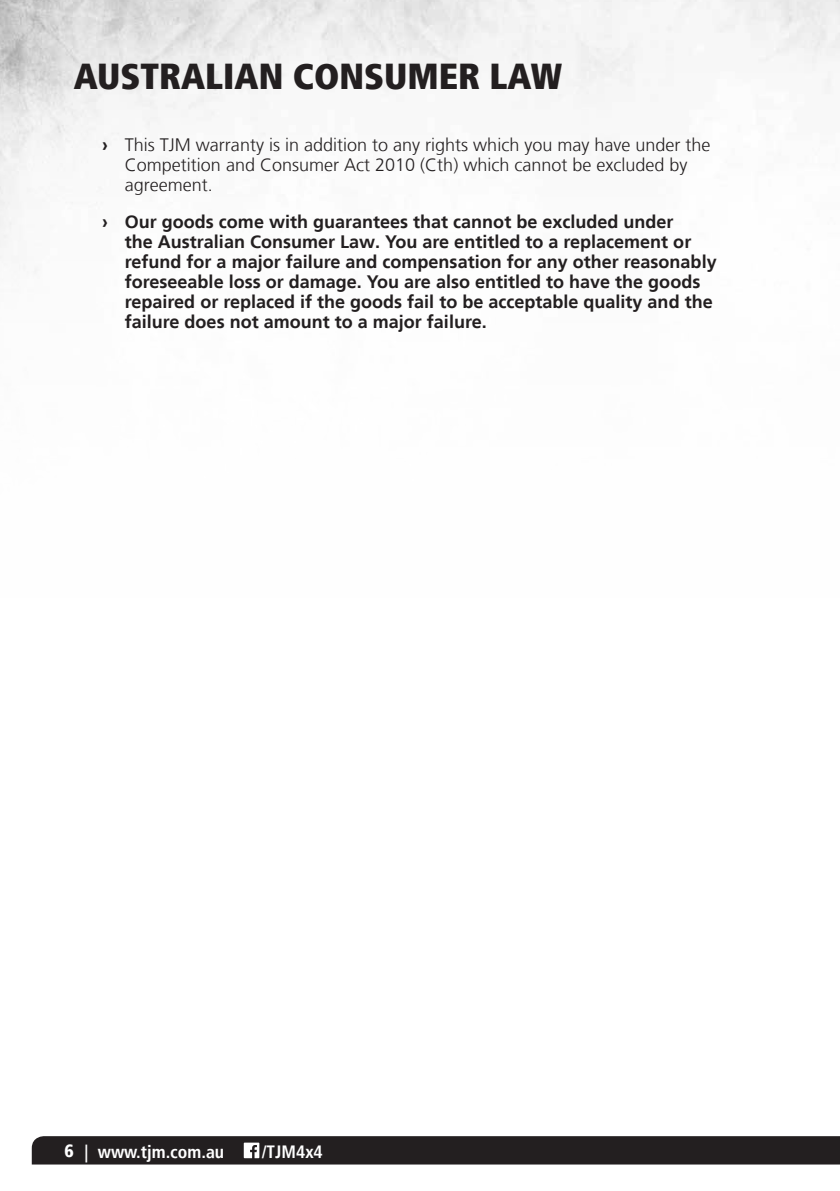
<style>
.page{position:relative;width:840px;height:1191px;background:#fff}
.page>*{position:absolute;margin:0;border:0;box-sizing:border-box;transform-origin:0 0}
.t1{font:900 condensed 36px "Frutiger LT";color:#231f20}
.t2{font:700 18px/20px "Frutiger LT";color:#231f20}
.t3{font:300 18px/20px "Frutiger LT";color:#231f20}
.t4{font:700 condensed 17.8px "Frutiger LT";color:#fff}
.s1{font-weight:700}
.s2{font-weight:900;font-size:18px}
</style>
<div class="page">
<img style="left:0;top:0;width:840px;height:273px">
<div style="left:32px;top:1136px;width:807px;height:28px;background:#231f20"></div>
<h1 class="t1" style="left:74px;top:55px;width:490px">AUSTRALIAN CONSUMER LAW</h1>
<p class="t3" style="left:125px;top:135px;width:587px;text-indent:-23px"><span class="s1">›</span> This TJM warranty is in addition to any rights which you may have under the<br>Competition and Consumer Act 2010 (Cth) which cannot be excluded by agreement.</p>
<p class="t2" style="left:125px;top:212px;width:593px;text-indent:-23px">› Our goods come with guarantees that cannot be excluded under<br>the Australian Consumer Law. You are entitled to a replacement or refund for a major failure and compensation for any other reasonably foreseeable loss or damage. You are also entitled to have the goods repaired or replaced if the goods fail to be acceptable quality and the failure does not amount to a major failure.</p>
<p class="t4" style="left:64px;top:1141px;width:161px"><span class="s2">6</span> | www.tjm.com.au</p>
<p class="t4" style="left:261px;top:1141px;width:63px">/TJM4x4</p>
</div>
